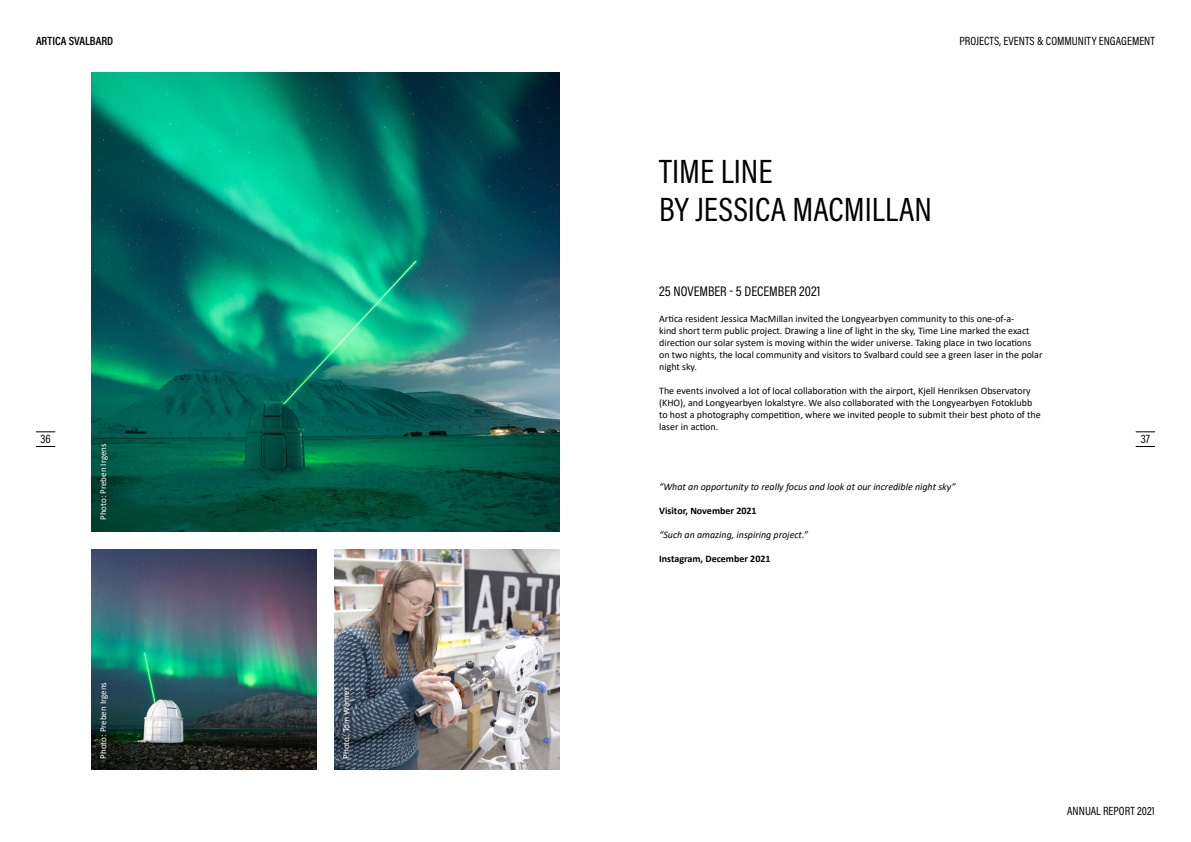
<style>
.page{position:relative;width:1191px;height:842px;background:#fff}
.page>*{position:absolute;margin:0;border:0;box-sizing:border-box;transform-origin:0 0}
.Article_title{font:34px/38px "Acumin Pro Cond";color:#000}
.Body_-_Title_-_left{font:14px "Acumin Pro Cond";color:#000}
.t1{font:12px "Acumin Pro Cond";color:#000}
.t2{font:600 12px "Acumin Pro Cond";color:#000}
.BODY_NEW{font:10px/12px "Calibri";color:#000}
.BODY_CAPTION{font:italic 10px "Calibri";color:#000}
.BODY_CAPTION_NAME{font:700 10px "Calibri";color:#000}
.BODY_NEW-2{font:9px "Calibri";color:#fff}
</style>
<div class="page">
<svg style="left:36px;top:432px;width:19px;height:1px"></svg>
<svg style="left:36px;top:446px;width:19px;height:1px"></svg>
<svg style="left:1135px;top:432px;width:20px;height:1px"></svg>
<svg style="left:1135px;top:446px;width:20px;height:1px"></svg>
<img style="left:91px;top:72px;width:468px;height:459px">
<img style="left:91px;top:549px;width:225px;height:221px">
<img style="left:334px;top:549px;width:225px;height:221px">
<div style="left:97px;top:441px;width:13px;height:81px;background:#000;opacity:.25"></div>
<div style="left:97px;top:679px;width:13px;height:82px;background:#000;opacity:.25"></div>
<div style="left:340px;top:685px;width:12px;height:76px;background:#000;opacity:.25"></div>
<p class="t2" style="left:36px;top:33px;width:79px">ARTICA SVALBARD</p>
<p class="t1" style="left:959px;top:33px;width:197px">PROJECTS, EVENTS &amp; COMMUNITY ENGAGEMENT</p>
<p class="Article_title" style="left:659px;top:152px;width:274px">TIME LINE<br>BY JESSICA MACMILLAN</p>
<p class="Body_-_Title_-_left" style="left:659px;top:282px;width:163px">25 NOVEMBER - 5 DECEMBER 2021</p>
<p class="BODY_NEW" style="left:659px;top:313px;width:385px">Artica resident Jessica MacMillan invited the Longyearbyen community to this one-of-a-<br>kind short term public project. Drawing a line of light in the sky, Time Line marked the exact direction our solar system is moving within the wider universe. Taking place in two locations on two nights, the local community and visitors to Svalbard could see a green laser in the polar night sky.</p>
<p class="BODY_NEW" style="left:659px;top:385px;width:383px">The events involved a lot of local collaboration with the airport, Kjell Henriksen Observatory (KHO), and Longyearbyen lokalstyre. We also collaborated with the Longyearbyen Fotoklubb to host a photography competition, where we invited people to submit their best photo of the laser in action.</p>
<p class="t1" style="left:41px;top:431px;width:12px">36</p>
<p class="t1" style="left:1140px;top:431px;width:11px">37</p>
<p class="BODY_NEW-2" style="left:97px;top:520px;width:78px;rotate:-90deg">Photo: Preben Irgens</p>
<p class="BODY_CAPTION" style="left:659px;top:480px;width:298px">“What an opportunity to really focus and look at our incredible night sky”</p>
<p class="BODY_CAPTION_NAME" style="left:659px;top:504px;width:99px">Visitor, November 2021</p>
<p class="BODY_CAPTION" style="left:659px;top:528px;width:150px">“Such an amazing, inspiring project.”</p>
<p class="BODY_CAPTION_NAME" style="left:659px;top:552px;width:113px">Instagram, December 2021</p>
<p class="BODY_NEW-2" style="left:97px;top:759px;width:78px;rotate:-90deg">Photo: Preben Irgens</p>
<p class="BODY_NEW-2" style="left:340px;top:759px;width:73px;rotate:-90deg">Photo: Tom Warner</p>
<p class="t1" style="left:1067px;top:803px;width:89px">ANNUAL REPORT 2021</p>
</div>
